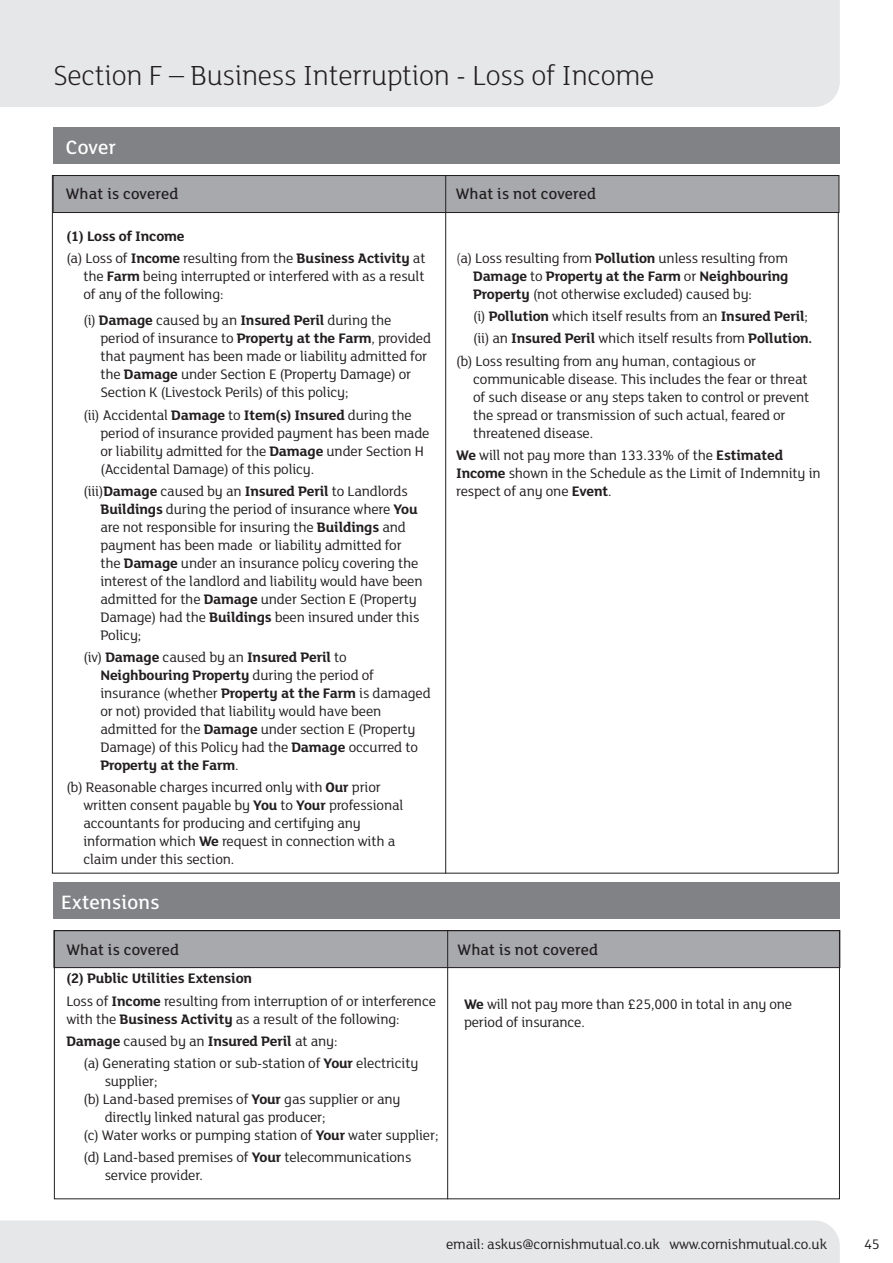
<style>
.page{position:relative;width:893px;height:1263px;background:#fff}
.page>*{position:absolute;margin:0;border:0;box-sizing:border-box;transform-origin:0 0}
.t1{font:300 30px "FS Lola";letter-spacing:-.01em;color:#231f20}
.t2{font:500 21px "FS Lola";letter-spacing:.01em;color:#fff}
.t3{font:500 16.5px "FS Lola";letter-spacing:.01em;color:#231f20}
.t4{font:15px/18px "FS Lola";letter-spacing:-.01em;color:#231f20}
.t5{font:700 15px/22.2px "FS Lola";letter-spacing:-.01em;color:#231f20}
.s1{font-weight:400}
.s2{font-weight:700}
.s3{font-weight:300}
</style>
<div class="page">
<div style="left:0;top:0;width:840px;height:107px;background:#e6e7e9"></div>
<div style="left:0;top:1220px;width:840px;height:43px;background:#e6e7e9"></div>
<div style="left:53px;top:127px;width:786px;height:36px;background:#808285"></div>
<div style="left:53px;top:176px;width:786px;height:36px;background:#a8a9ad"></div>
<div style="left:53px;top:175px;width:786px;height:38px;border:1px solid #231f20"></div>
<div style="left:54px;top:883px;width:786px;height:36px;background:#808285"></div>
<div style="left:54px;top:930px;width:786px;height:37px;background:#a8a9ad"></div>
<div style="left:54px;top:930px;width:786px;height:38px;border:1px solid #231f20"></div>
<hr style="left:445px;top:176px;width:1px;height:697px;background:#231f20">
<hr style="left:447px;top:930px;width:1px;height:269px;background:#231f20">
<h1 class="t1" style="left:53px;top:55px;width:603px">Section F – Business Interruption - Loss of Income</h1>
<h2 class="t2" style="left:66px;top:133px;width:52px">Cover</h2>
<p class="t3" style="left:66px;top:183px;width:114px">What is covered</p>
<p class="t5" style="left:66px;top:224px;width:361px">(1) Loss of Income<br><span class="s1">(a) Loss of</span> Income <span class="s1">resulting from the</span> Business Activity <span class="s1">at</span></p>
<p class="t4" style="left:83px;top:266px;width:343px">the <span class="s2">Farm</span> being interrupted or interfered with as a result of any of the following:</p>
<p class="t4" style="left:100px;top:311px;width:332px;text-indent:-17px">(i) <span class="s2">Damage</span> caused by an <span class="s2">Insured Peril</span> during the period of insurance to <span class="s2">Property at the Farm</span>, provided that payment has been made or liability admitted for the <span class="s2">Damage</span> under Section E (Property Damage) or Section K (Livestock Perils) of this policy;</p>
<p class="t4" style="left:100px;top:405px;width:331px;text-indent:-17px">(ii) Accidental <span class="s2">Damage</span> to <span class="s2">Item(s) Insured</span> during the period of insurance provided payment has been made or liability admitted for the <span class="s2">Damage</span> under Section H (Accidental Damage) of this policy.</p>
<p class="t4" style="left:100px;top:481px;width:324px;text-indent:-17px">(iii)<span class="s2">Damage</span> caused by an <span class="s2">Insured Peril</span> to Landlords <span class="s2">Buildings</span> during the period of insurance where <span class="s2">You </span>are not responsible for insuring the <span class="s2">Buildings</span> and payment has been made or liability admitted for the <span class="s2">Damage</span> under an insurance policy covering the interest of the landlord and liability would have been admitted for the <span class="s2">Damage</span> under Section E (Property Damage) had the <span class="s2">Buildings</span> been insured under this Policy;</p>
<p class="t4" style="left:100px;top:648px;width:332px;text-indent:-17px">(iv) <span class="s2">Damage</span> caused by an <span class="s2">Insured Peril</span> to <span class="s2">Neighbouring Property</span> during the period of insurance (whether <span class="s2">Property at the Farm</span> is damaged or not) provided that liability would have been admitted for the <span class="s2">Damage</span> under section E (Property Damage) of this Policy had the <span class="s2">Damage</span> occurred to <span class="s2">Property at the Farm</span>.</p>
<p class="t4" style="left:83px;top:778px;width:322px;text-indent:-17px">(b) Reasonable charges incurred only with <span class="s2">Our</span> prior written consent payable by <span class="s2">You</span> to <span class="s2">Your</span> professional accountants for producing and certifying any information which <span class="s2">We</span> request in connection with a claim under this section.</p>
<h2 class="t2" style="left:61px;top:888px;width:100px">Extensions</h2>
<p class="t3" style="left:456px;top:183px;width:142px">What is not covered</p>
<p class="t4" style="left:473px;top:248px;width:317px;text-align:justify;text-indent:-17px"><span class="s3">(</span>a) Loss resulting from <span class="s2">Pollution</span> unless resulting from <span class="s2">Damage</span> to <span class="s2">Property at the Farm</span> or <span class="s2">Neighbouring Property</span> (not otherwise excluded) caused by:</p>
<p class="t4" style="left:473px;top:307px;width:336px">(i) <span class="s2">Pollution</span> which itself results from an <span class="s2">Insured Peril</span>;</p>
<p class="t4" style="left:473px;top:329px;width:341px">(ii) an <span class="s2">Insured Peril</span> which itself results from <span class="s2">Pollution.</span></p>
<p class="t4" style="left:456px;top:351px;width:301px">(b) Loss resulting from any human, contagious or</p>
<p class="t4" style="left:473px;top:369px;width:338px">communicable disease. This includes the fear or threat of such disease or any steps taken to control or prevent the spread or transmission of such actual, feared or threatened disease.</p>
<p class="t4" style="left:456px;top:445px;width:366px"><span class="s2">We</span> will not pay more than 133.33% of the <span class="s2">Estimated<br>Income</span> shown in the Schedule as the Limit of Indemnity in respect of any one <span class="s2">Event</span>.</p>
<p class="t3" style="left:66px;top:939px;width:114px">What is covered</p>
<p class="t3" style="left:458px;top:939px;width:142px">What is not covered</p>
<p class="t4" style="left:66px;top:967px;width:371px;line-height:22.2px"><span class="s2">(2) Public Utilities Extension<br></span>Loss of <span class="s2">Income</span> resulting from interruption of or interference</p>
<p class="t4" style="left:66px;top:1007px;width:335px;line-height:22.2px">with the <span class="s2">Business Activity</span> as a result of the following:<br><span class="s2">Damage</span> caused by an <span class="s2">Insured Peril</span> at any:</p>
<p class="t4" style="left:83px;top:1053px;width:336px">(a) Generating station or sub-station of <span class="s2">Your</span> electricity</p>
<p class="t4" style="left:105px;top:1071px;width:54px">supplier;</p>
<p class="t4" style="left:83px;top:1089px;width:319px">(b) Land-based premises of <span class="s2">Your</span> gas supplier or any</p>
<p class="t4" style="left:105px;top:1107px;width:222px">directly linked natural gas producer;</p>
<p class="t4" style="left:83px;top:1125px;width:357px">(c) Water works or pumping station of <span class="s2">Your</span> water supplier;</p>
<p class="t4" style="left:105px;top:1148px;width:308px;text-indent:-21px">(d) Land-based premises of <span class="s2">Your</span> telecommunications service provider.</p>
<p class="t4" style="left:464px;top:994px;width:330px"><span class="s2">We</span> will not pay more than £25,000 in total in any one period of insurance.</p>
<p class="t4" style="left:446px;top:1234px;width:383px">email: askus@cornishmutual.co.uk www.cornishmutual.co.uk</p>
<p class="t4" style="left:864px;top:1235px;width:17px">45</p>
</div>
